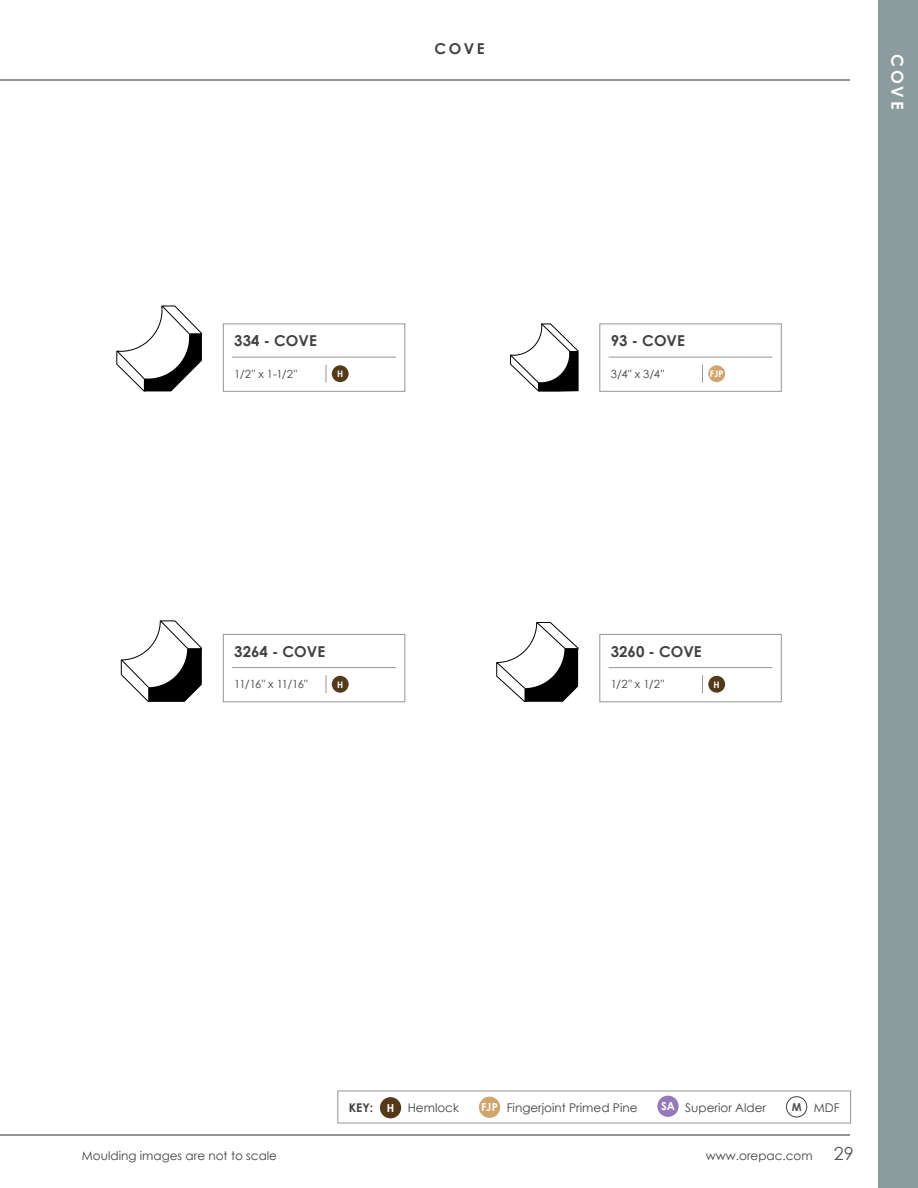
<style>
.page{position:relative;width:918px;height:1188px;background:#fff}
.page>*{position:absolute;margin:0;border:0;box-sizing:border-box;transform-origin:0 0}
.t1{font:700 16.5px "Century Gothic";color:#fff}
.t2{font:700 15px "Century Gothic";color:#414042}
.t3{font:12px "Century Gothic";color:#414042}
.t4{font:11.25px "Century Gothic";letter-spacing:-.075em;color:#414042}
.t5{font:700 9px "Century Gothic";color:#fff}
.s1{font-weight:700}
.s2{font-weight:700;font-size:10.95px;color:#fff}
.s3{font-weight:700;font-size:10.95px;color:#4e4c4d}
.s4{font-size:18px;color:#58595b}
</style>
<div class="page">
<div style="left:878px;top:0;width:40px;height:1188px;background:#8c9c9d"></div>
<hr style="left:0;top:80px;width:850px;height:1px;background:#939598">
<hr style="left:0;top:1134px;width:850px;height:1px;background:#939598">
<hr style="left:232px;top:357px;width:164px;height:1px;background:#939598">
<svg style="left:326px;top:365px;width:1px;height:18px"></svg>
<div style="left:332px;top:365px;width:17px;height:17px;background:#54391b;border-radius:50%"></div>
<div style="left:223px;top:324px;width:182px;height:68px;border:1px solid #939598"></div>
<hr style="left:232px;top:667px;width:164px;height:1px;background:#939598">
<svg style="left:326px;top:675px;width:1px;height:18px"></svg>
<div style="left:332px;top:676px;width:17px;height:17px;background:#54391b;border-radius:50%"></div>
<div style="left:223px;top:634px;width:182px;height:68px;border:1px solid #939598"></div>
<hr style="left:609px;top:357px;width:163px;height:1px;background:#939598">
<svg style="left:702px;top:365px;width:1px;height:18px"></svg>
<div style="left:708px;top:365px;width:17px;height:17px;background:#d1a46e;border-radius:50%"></div>
<div style="left:600px;top:324px;width:182px;height:68px;border:1px solid #939598"></div>
<hr style="left:609px;top:667px;width:163px;height:1px;background:#939598">
<svg style="left:702px;top:675px;width:1px;height:18px"></svg>
<div style="left:708px;top:676px;width:17px;height:17px;background:#54391b;border-radius:50%"></div>
<div style="left:600px;top:634px;width:182px;height:68px;border:1px solid #939598"></div>
<svg style="left:496px;top:622px;width:82px;height:80px"></svg>
<svg style="left:121px;top:621px;width:81px;height:81px"></svg>
<svg style="left:116px;top:306px;width:86px;height:86px"></svg>
<svg style="left:510px;top:324px;width:68px;height:68px"></svg>
<div style="left:380px;top:1097px;width:21px;height:21px;background:#54391b;border-radius:50%"></div>
<div style="left:479px;top:1097px;width:21px;height:21px;background:#d1a46e;border-radius:50%"></div>
<div style="left:657px;top:1096px;width:22px;height:21px;background:#947ab8;border-radius:50%"></div>
<div style="left:786px;top:1096px;width:21px;height:21px;border:1px solid #414042;border-radius:50%"></div>
<div style="left:338px;top:1091px;width:513px;height:32px;border:1px solid #939598"></div>
<p class="t2" style="left:434px;top:37px;width:52px">COVE</p>
<p class="t2" style="left:234px;top:329px;width:84px">334 - COVE</p>
<p class="t4" style="left:234px;top:366px;width:65px">1/2" x 1-1/2"</p>
<p class="t5" style="left:337px;top:367px;width:8px">H</p>
<p class="t2" style="left:234px;top:640px;width:92px">3264 - COVE</p>
<p class="t4" style="left:234px;top:676px;width:75px">11/16" x 11/16"</p>
<p class="t5" style="left:337px;top:678px;width:8px">H</p>
<p class="t2" style="left:611px;top:329px;width:76px">93 - COVE</p>
<p class="t4" style="left:611px;top:366px;width:55px">3/4" x 3/4"</p>
<p class="t5" style="left:710px;top:367px;width:15px">FJP</p>
<p class="t2" style="left:611px;top:640px;width:92px">3260 - COVE</p>
<p class="t4" style="left:611px;top:676px;width:55px">1/2" x 1/2"</p>
<p class="t5" style="left:714px;top:678px;width:8px">H</p>
<h1 class="t1" style="left:910px;top:54px;width:55px;rotate:90deg">cove</h1>
<p class="t3" style="left:349px;top:1099px;width:112px"><span class="s1">KEY:</span> <span class="s2">H</span> Hemlock</p>
<p class="t3" style="left:481px;top:1099px;width:158px"><span class="s2">FJP</span> Fingerjoint Primed Pine</p>
<p class="t3" style="left:661px;top:1099px;width:107px"><span class="s2">SA</span> Superior Alder</p>
<p class="t3" style="left:792px;top:1099px;width:49px"><span class="s3">M</span> MDF</p>
<p class="t3" style="left:82px;top:1147px;width:197px">Moulding images are not to scale</p>
<p class="t3" style="left:706px;top:1147px;width:150px">www.orepac.com <span class="s4">29</span></p>
</div>
